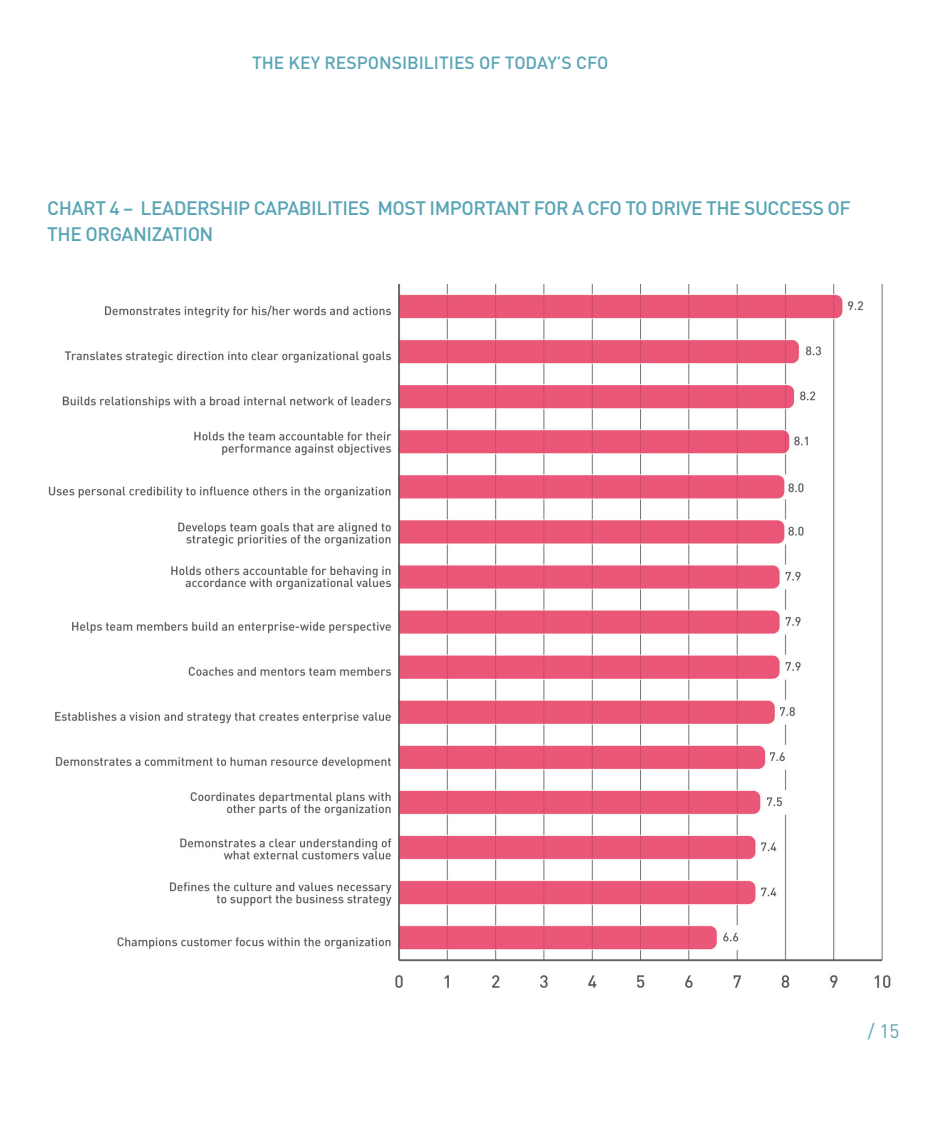
<style>
.page{position:relative;width:945px;height:1134px;background:#fff}
.page>*{position:absolute;margin:0;border:0;box-sizing:border-box;transform-origin:0 0}
.t1{font:500 19.25px/26.2px "DIN Pro";letter-spacing:-.025em;color:#58a4b5}
.t2{font:19.25px "DIN Pro";color:#58a4b5}
.t3{font:500 17.5px "DIN Pro";color:#58a4b5}
</style>
<div class="page">
<img style="left:48px;top:284px;width:843px;height:704px">
<p class="t3" style="left:252px;top:51px;width:358px">THE KEY RESPONSIBILITIES OF TODAY’S CFO</p>
<p class="t1" style="left:47px;top:194px;width:805px">CHART 4 – LEADERSHIP CAPABILITIES MOST IMPORTANT FOR A CFO TO DRIVE THE SUCCESS OF<br>THE ORGANIZATION</p>
<p class="t2" style="left:868px;top:1018px;width:33px">/ 15</p>
</div>
